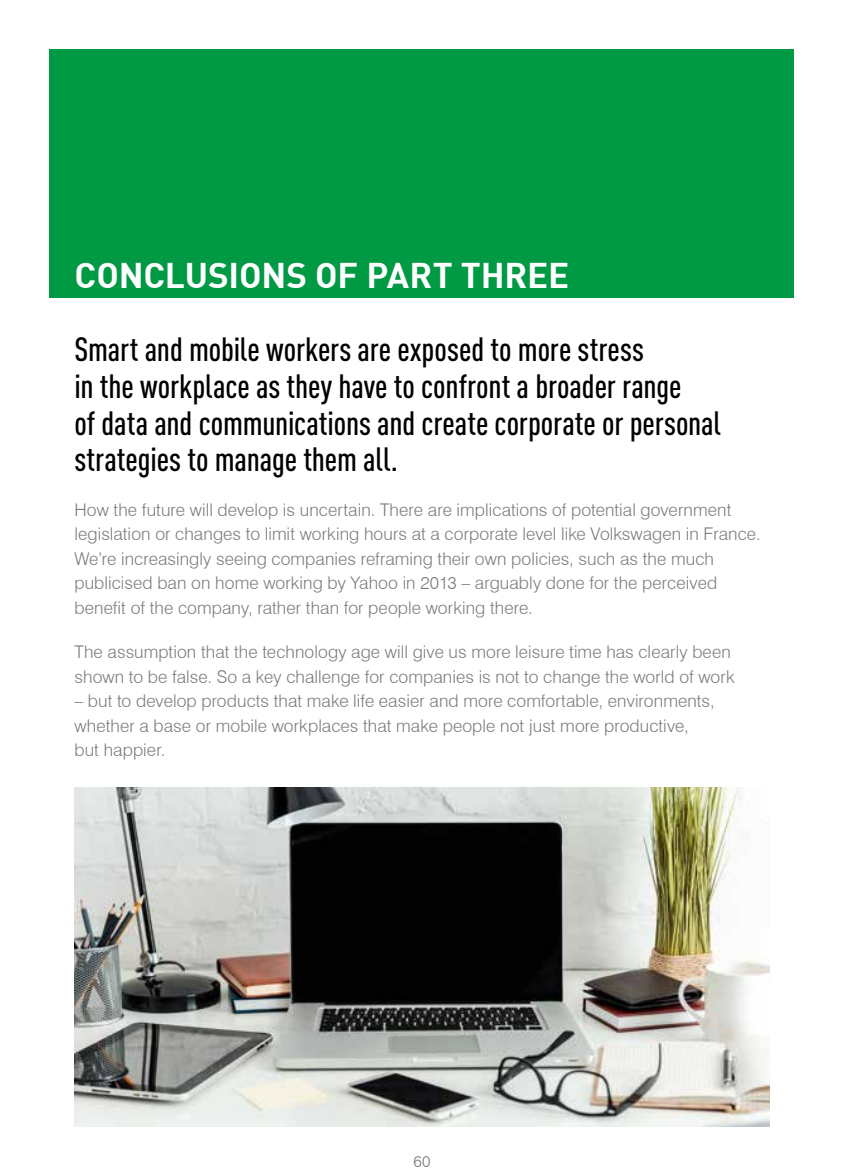
<style>
.page{position:relative;width:844px;height:1176px;background:#fff}
.page>*{position:absolute;margin:0;border:0;box-sizing:border-box;transform-origin:0 0}
.t1{font:700 35px "DIN";letter-spacing:-.005em;color:#fff}
.t2{font:500 33.25px/36.8px "DIN Cond";color:#000}
.t3{font:300 17.5px/24.5px "Swiss 721 BT";letter-spacing:.005em;color:#7a7b7a}
.t4{font:300 15.75px "Swiss 721 BT";color:#7a7b7a}
</style>
<div class="page">
<div style="left:50px;top:50px;width:744px;height:248px;background:#094"></div>
<img style="left:74px;top:787px;width:695px;height:339px">
<h1 class="t1" style="left:74px;top:253px;width:496px">CONCLUSIONS OF PART THREE</h1>
<h2 class="t2" style="left:74px;top:330px;width:648px">Smart and mobile workers are exposed to more stress<br>in the workplace as they have to confront a broader range<br>of data and communications and create corporate or personal strategies to manage them all.</h2>
<p class="t3" style="left:74px;top:497px;width:687px">How the future will develop is uncertain. There are implications of potential government legislation or changes to limit working hours at a corporate level like Volkswagen in France.<br>We’re increasingly seeing companies reframing their own policies, such as the much publicised ban on home working by Yahoo in 2013 – arguably done for the perceived benefit of the company, rather than for people working there.</p>
<p class="t3" style="left:74px;top:639px;width:661px">The assumption that the technology age will give us more leisure time has clearly been shown to be false. So a key challenge for companies is not to change the world of work</p>
<p class="t3" style="left:74px;top:688px;width:641px">– but to develop products that make life easier and more comfortable, environments, whether a base or mobile workplaces that make people not just more productive, but happier.</p>
<p class="t4" style="left:413px;top:1152px;width:19px">60</p>
</div>
